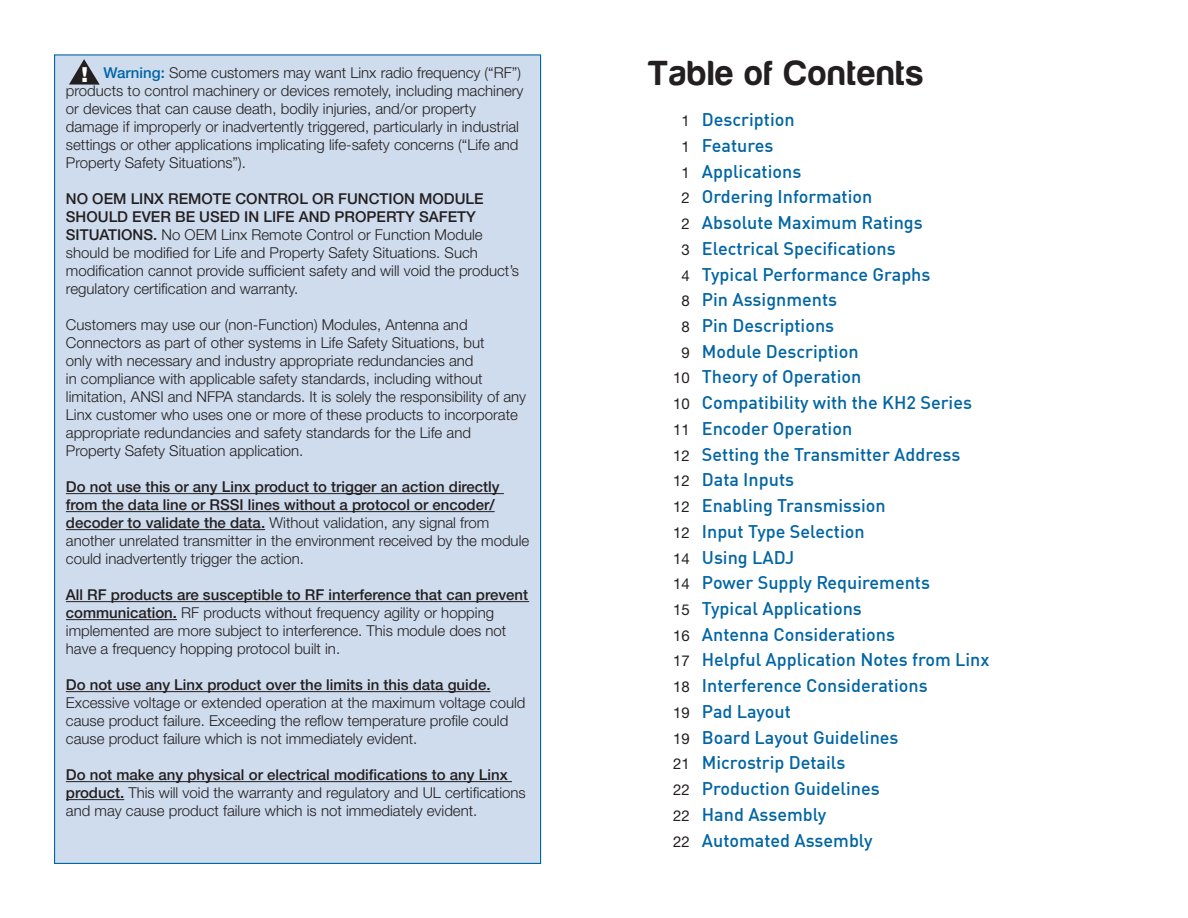
<style>
.page{position:relative;width:1188px;height:918px;background:#fff}
.page>*{position:absolute;margin:0;border:0;box-sizing:border-box;transform-origin:0 0}
.TOC_Title{font:36px "Harabara";letter-spacing:.05em;color:#231f20}
.t1{font:900 20.85px "Helvetica Neue";color:#fff}
.TOC_Heading_1{font:500 18px "DIN Offc";color:#0065a4}
.Body{font:300 15px/18px "Helvetica Neue";color:#231f20}
.Body-2{font:500 15px/18px "Helvetica Neue";color:#231f20}
.s1{font-weight:500;color:#0065a4}
.s2{font-weight:500}
.s3{font-weight:300}
.s4{font-family:"Helvetica Neue";font-weight:400;font-size:15px;color:#231f20}
</style>
<div class="page">
<div style="left:55px;top:55px;width:486px;height:808px;background:#cfdced"></div>
<hr style="left:66px;top:493px;width:438px;height:1px;background:#231f20">
<hr style="left:66px;top:511px;width:429px;height:1px;background:#231f20">
<hr style="left:66px;top:529px;width:199px;height:1px;background:#231f20">
<hr style="left:66px;top:601px;width:463px;height:1px;background:#231f20">
<hr style="left:66px;top:619px;width:111px;height:1px;background:#231f20">
<hr style="left:66px;top:691px;width:425px;height:1px;background:#231f20">
<hr style="left:66px;top:781px;width:446px;height:1px;background:#231f20">
<hr style="left:66px;top:799px;width:58px;height:1px;background:#231f20">
<svg style="left:69px;top:59px;width:31px;height:26px"></svg>
<p class="Body" style="left:66px;top:63px;width:459px;text-indent:38px"><span class="s1">Warning:</span> Some customers may want Linx radio frequency (“RF”) products to control machinery or devices remotely, including machinery or devices that can cause death, bodily injuries, and/or property damage if improperly or inadvertently triggered, particularly in industrial settings or other applications implicating life-safety concerns (“Life and Property Safety Situations”).</p>
<p class="Body" style="left:66px;top:189px;width:455px"><span class="s2">NO OEM LINX REMOTE CONTROL OR FUNCTION MODULE SHOULD EVER BE USED IN LIFE AND PROPERTY SAFETY SITUATIONS.</span> No OEM Linx Remote Control or Function Module should be modified for Life and Property Safety Situations. Such modification cannot provide sufficient safety and will void the product’s regulatory certification and warranty.</p>
<p class="Body" style="left:66px;top:315px;width:462px">Customers may use our (non-Function) Modules, Antenna and Connectors as part of other systems in Life Safety Situations, but<br>only with necessary and industry appropriate redundancies and<br>in compliance with applicable safety standards, including without limitation, ANSI and NFPA standards. It is solely the responsibility of any Linx customer who uses one or more of these products to incorporate appropriate redundancies and safety standards for the Life and Property Safety Situation application.</p>
<p class="Body-2" style="left:66px;top:478px;width:465px">Do not use this or any Linx product to trigger an action directly from the data line or RSSI lines without a protocol or encoder/ decoder to validate the data. <span class="s3">Without validation, any signal from another unrelated transmitter in the environment received by the module could inadvertently trigger the action.</span></p>
<p class="Body" style="left:66px;top:585px;width:464px"><span class="s2">All RF products are susceptible to RF interference that can prevent communication.</span> RF products without frequency agility or hopping implemented are more subject to interference. This module does not have a frequency hopping protocol built in.</p>
<p class="Body" style="left:66px;top:675px;width:461px"><span class="s2">Do not use any Linx product over the limits in this data guide.<br></span>Excessive voltage or extended operation at the maximum voltage could cause product failure. Exceeding the reflow temperature profile could cause product failure which is not immediately evident.</p>
<p class="Body" style="left:66px;top:765px;width:461px"><span class="s2">Do not make any physical or electrical modifications to any Linx product.</span> This will void the warranty and regulatory and UL certifications and may cause product failure which is not immediately evident.</p>
<p class="t1" style="left:81px;top:62px;width:8px">!</p>
<p class="TOC_Title" style="left:648px;top:54px;width:277px">Table of Contents</p>
<p class="TOC_Heading_1" style="left:682px;top:108px;width:115px"><span class="s4">1</span> Description</p>
<p class="TOC_Heading_1" style="left:682px;top:134px;width:94px"><span class="s4">1</span> Features</p>
<p class="TOC_Heading_1" style="left:682px;top:160px;width:121px"><span class="s4">1</span> Applications</p>
<p class="TOC_Heading_1" style="left:682px;top:185px;width:192px"><span class="s4">2</span> Ordering Information</p>
<p class="TOC_Heading_1" style="left:682px;top:211px;width:243px"><span class="s4">2</span> Absolute Maximum Ratings</p>
<p class="TOC_Heading_1" style="left:682px;top:237px;width:216px"><span class="s4">3</span> Electrical Specifications</p>
<p class="TOC_Heading_1" style="left:682px;top:263px;width:251px"><span class="s4">4</span> Typical Performance Graphs</p>
<p class="TOC_Heading_1" style="left:682px;top:288px;width:157px"><span class="s4">8</span> Pin Assignments</p>
<p class="TOC_Heading_1" style="left:682px;top:314px;width:154px"><span class="s4">8</span> Pin Descriptions</p>
<p class="TOC_Heading_1" style="left:682px;top:340px;width:179px"><span class="s4">9</span> Module Description</p>
<p class="TOC_Heading_1" style="left:673px;top:365px;width:190px"><span class="s4">10</span> Theory of Operation</p>
<p class="TOC_Heading_1" style="left:673px;top:391px;width:300px"><span class="s4">10</span> Compatibility with the KH2 Series</p>
<p class="TOC_Heading_1" style="left:673px;top:417px;width:181px"><span class="s4">11</span> Encoder Operation</p>
<p class="TOC_Heading_1" style="left:673px;top:443px;width:289px"><span class="s4">12</span> Setting the Transmitter Address</p>
<p class="TOC_Heading_1" style="left:673px;top:468px;width:122px"><span class="s4">12</span> Data Inputs</p>
<p class="TOC_Heading_1" style="left:673px;top:494px;width:214px"><span class="s4">12</span> Enabling Transmission</p>
<p class="TOC_Heading_1" style="left:673px;top:520px;width:193px"><span class="s4">12</span> Input Type Selection</p>
<p class="TOC_Heading_1" style="left:673px;top:546px;width:122px"><span class="s4">14</span> Using LADJ</p>
<p class="TOC_Heading_1" style="left:673px;top:571px;width:258px"><span class="s4">14</span> Power Supply Requirements</p>
<p class="TOC_Heading_1" style="left:673px;top:597px;width:190px"><span class="s4">15</span> Typical Applications</p>
<p class="TOC_Heading_1" style="left:673px;top:623px;width:223px"><span class="s4">16</span> Antenna Considerations</p>
<p class="TOC_Heading_1" style="left:673px;top:648px;width:318px"><span class="s4">17</span> Helpful Application Notes from Linx</p>
<p class="TOC_Heading_1" style="left:673px;top:674px;width:256px"><span class="s4">18</span> Interference Considerations</p>
<p class="TOC_Heading_1" style="left:673px;top:700px;width:119px"><span class="s4">19</span> Pad Layout</p>
<p class="TOC_Heading_1" style="left:673px;top:726px;width:227px"><span class="s4">19</span> Board Layout Guidelines</p>
<p class="TOC_Heading_1" style="left:673px;top:751px;width:174px"><span class="s4">21</span> Microstrip Details</p>
<p class="TOC_Heading_1" style="left:673px;top:777px;width:208px"><span class="s4">22</span> Production Guidelines</p>
<p class="TOC_Heading_1" style="left:673px;top:803px;width:155px"><span class="s4">22</span> Hand Assembly</p>
<p class="TOC_Heading_1" style="left:673px;top:829px;width:201px"><span class="s4">22</span> Automated Assembly</p>
</div>
